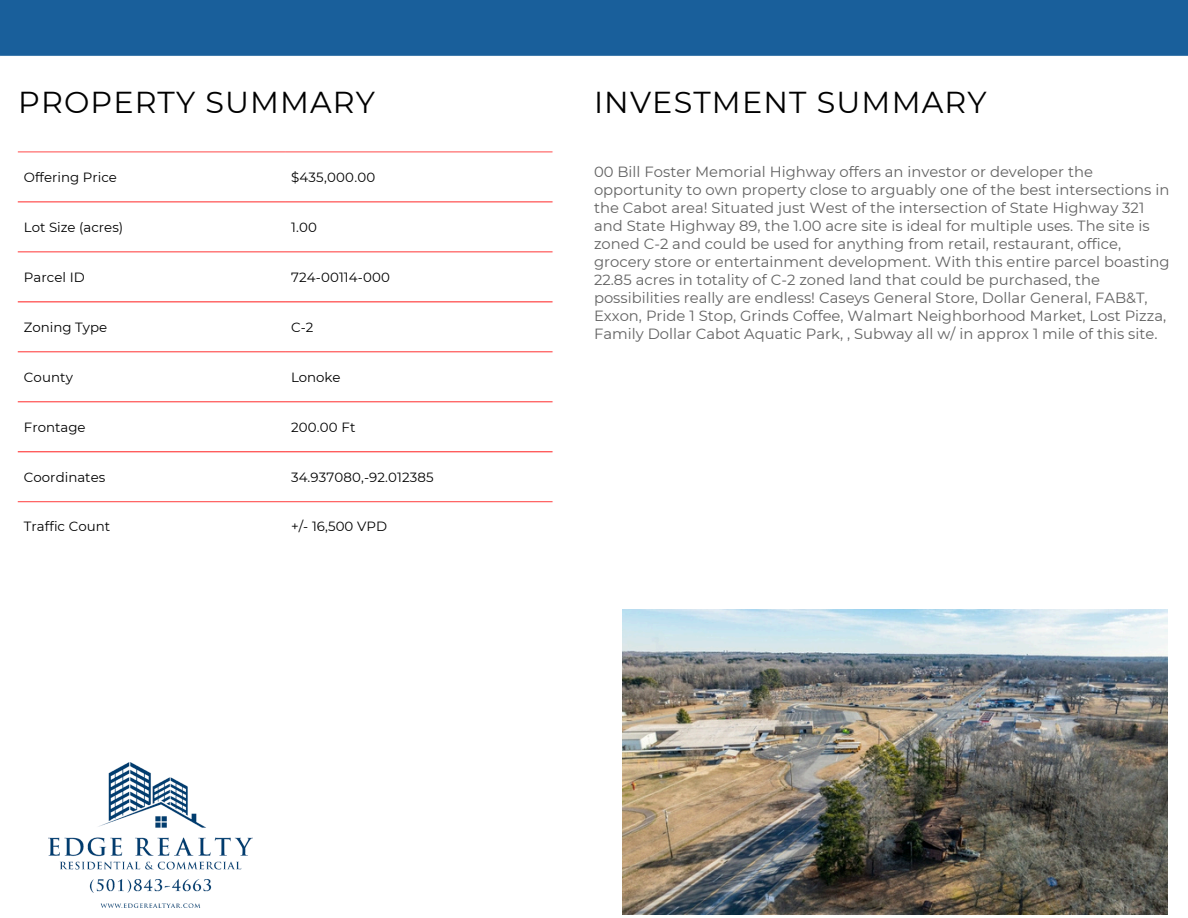
<style>
.page{position:relative;width:1188px;height:918px;background:#fff}
.page>*{position:absolute;margin:0;border:0;box-sizing:border-box;transform-origin:0 0}
.t1{font:30.15px "Montserrat";letter-spacing:.04em;color:#000}
.t2{font:14.7px/18px "Montserrat";color:#626262}
.t3{font:13.35px "Montserrat";color:#000}
</style>
<div class="page">
<img style="left:0;top:0;width:1188px;height:915px">
<img style="left:623px;top:609px;width:544px;height:305px">
<img style="left:49px;top:762px;width:204px;height:145px">
<p class="t1" style="left:18px;top:84px;width:358px">PROPERTY SUMMARY</p>
<h1 class="t1" style="left:594px;top:84px;width:394px">INVESTMENT SUMMARY</h1>
<p class="t3" style="left:24px;top:169px;width:95px">Offering Price</p>
<h2 class="t3" style="left:24px;top:219px;width:101px">Lot Size (acres)</h2>
<p class="t3" style="left:24px;top:269px;width:63px">Parcel ID</p>
<p class="t3" style="left:24px;top:319px;width:85px">Zoning Type</p>
<p class="t3" style="left:24px;top:369px;width:51px">County</p>
<p class="t3" style="left:24px;top:419px;width:63px">Frontage</p>
<p class="t3" style="left:24px;top:469px;width:83px">Coordinates</p>
<p class="t3" style="left:24px;top:519px;width:88px">Traffic Count</p>
<p class="t3" style="left:291px;top:169px;width:86px">$435,000.00</p>
<p class="t3" style="left:291px;top:219px;width:27px">1.00</p>
<p class="t3" style="left:291px;top:269px;width:100px">724-00114-000</p>
<p class="t3" style="left:291px;top:319px;width:24px">C-2</p>
<p class="t3" style="left:291px;top:369px;width:51px">Lonoke</p>
<p class="t3" style="left:291px;top:419px;width:66px">200.00 Ft</p>
<h2 class="t3" style="left:291px;top:469px;width:144px">34.937080,-92.012385</h2>
<p class="t3" style="left:291px;top:519px;width:98px">+/- 16,500 VPD</p>
<p class="t2" style="left:594px;top:163px;width:577px">00 Bill Foster Memorial Highway offers an investor or developer the opportunity to own property close to arguably one of the best intersections in the Cabot area! Situated just West of the intersection of State Highway 321 and State Highway 89, the 1.00 acre site is ideal for multiple uses. The site is zoned C-2 and could be used for anything from retail, restaurant, office, grocery store or entertainment development. With this entire parcel boasting 22.85 acres in totality of C-2 zoned land that could be purchased, the possibilities really are endless! Caseys General Store, Dollar General, FAB&amp;T, Exxon, Pride 1 Stop, Grinds Coffee, Walmart Neighborhood Market, Lost Pizza, Family Dollar Cabot Aquatic Park, , Subway all w/ in approx 1 mile of this site.</p>
</div>
